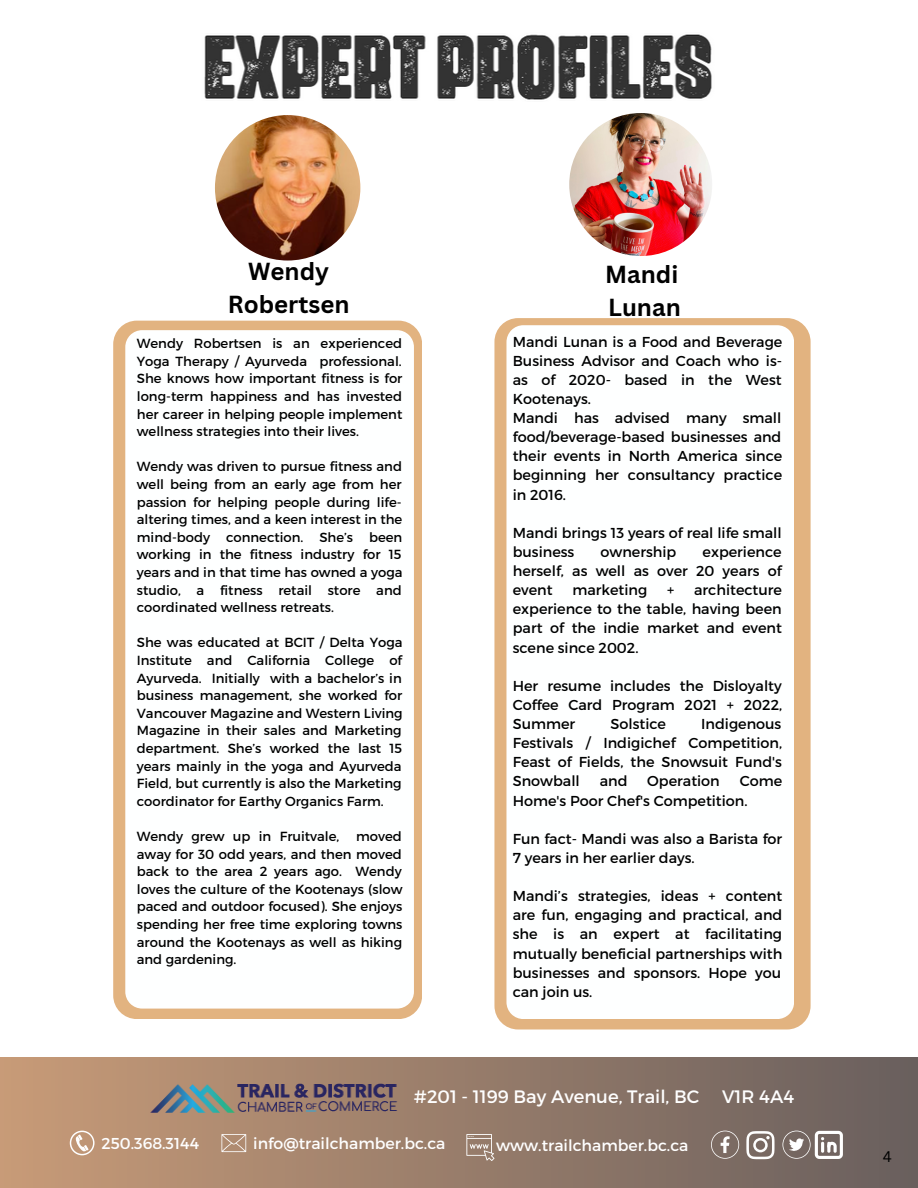
<style>
.page{position:relative;width:918px;height:1188px;background:#fff}
.page>*{position:absolute;margin:0;border:0;box-sizing:border-box;transform-origin:0 0}
.t1{font:700 24px/32.7px "Canva Sans";color:#000;text-align:center}
.t2{font:18px "Montserrat";color:#fefefe}
.t3{font:15.75px "Montserrat";color:#fefefe}
.t4{font:15.75px "Montserrat";color:#fff}
.t5{font:15px "Canva Sans";color:#000}
.t6{font:14.4px/19.2px "Montserrat";color:#000;text-align:justify}
.t7{font:13.2px/17.5px "Montserrat";color:#000;text-align:justify}
</style>
<div class="page">
<div style="left:0;top:1058px;width:918px;height:130px;background:linear-gradient(to right,#c89b78,#695f5d)"></div>
<svg style="left:70px;top:1131px;width:25px;height:24px"></svg>
<svg style="left:221px;top:1134px;width:25px;height:18px"></svg>
<svg style="left:746px;top:1131px;width:29px;height:28px"></svg>
<svg style="left:711px;top:1131px;width:28px;height:28px"></svg>
<svg style="left:466px;top:1134px;width:29px;height:27px"></svg>
<img style="left:137px;top:1073px;width:277px;height:48px">
<svg style="left:782px;top:1131px;width:61px;height:28px"></svg>
<img style="left:204px;top:34px;width:508px;height:66px">
<img style="left:215px;top:115px;width:145px;height:146px;border-radius:50%">
<div style="left:113px;top:321px;width:309px;height:698px;background:#e2b380;border-radius:24px"></div>
<div style="left:125px;top:330px;width:289px;height:679px;background:#feffff"></div>
<img style="left:569px;top:113px;width:143px;height:143px;border-radius:50%">
<div style="left:494px;top:318px;width:317px;height:712px;background:#e2b380;border-radius:24px"></div>
<div style="left:506px;top:325px;width:288px;height:694px;background:#feffff"></div>
<p class="t1" style="left:228px;top:254px;width:123px">Wendy<br>Robertsen</p>
<p class="t7" style="left:137px;top:334px;width:267px">Wendy Robertsen is an experienced Yoga Therapy / Ayurveda professional.<br>She knows how important fitness is for long-term happiness and has invested her career in helping people implement wellness strategies into their lives.</p>
<p class="t7" style="left:137px;top:457px;width:267px">Wendy was driven to pursue fitness and well being from an early age from her passion for helping people during life&shy;altering times, and a keen interest in the mind-body connection. She’s been working in the fitness industry for 15 years and in that time has owned a yoga studio, a fitness retail store and coordinated wellness retreats.</p>
<p class="t7" style="left:137px;top:633px;width:267px">She was educated at BCIT / Delta Yoga Institute and California College of Ayurveda. Initially with a bachelor’s in business management, she worked for Vancouver Magazine and Western Living Magazine in their sales and Marketing department. She’s worked the last 15 years mainly in the yoga and Ayurveda Field, but currently is also the Marketing coordinator for Earthy Organics Farm.</p>
<p class="t7" style="left:137px;top:827px;width:204px">Wendy grew up in Fruitvale,</p>
<p class="t7" style="left:137px;top:827px;width:267px;text-indent:219px">moved away for 30 odd years, and then moved back to the area 2 years ago. Wendy loves the culture of the Kootenays (slow paced and outdoor focused). She enjoys spending her free time exploring towns around the Kootenays as well as hiking and gardening.</p>
<p class="t1" style="left:605px;top:257px;width:75px">Mandi</p>
<p class="t1" style="left:608px;top:290px;width:74px">Lunan</p>
<p class="t6" style="left:513px;top:331px;width:271px">Mandi Lunan is a Food and Beverage Business Advisor and Coach who is&shy;as of 2020- based in the West Kootenays.</p>
<p class="t6" style="left:513px;top:408px;width:271px">Mandi has advised many small food/beverage-based businesses and their events in North America since beginning her consultancy practice in 2016.</p>
<p class="t6" style="left:513px;top:522px;width:270px">Mandi brings 13 years of real life small business</p>
<p class="t6" style="left:513px;top:542px;width:271px;text-indent:190px">experience herself, as well as over 20 years of event</p>
<p class="t6" style="left:601px;top:542px;width:77px">ownership</p>
<p class="t6" style="left:513px;top:580px;width:271px;text-indent:181px">architecture experience to the table, having been part of the indie market and event scene since 2002.</p>
<p class="t6" style="left:513px;top:675px;width:271px">Her resume includes the Disloyalty Coffee Card Program 2021 + 2022, Summer</p>
<p class="t6" style="left:573px;top:580px;width:76px">marketing</p>
<p class="t6" style="left:667px;top:580px;width:9px">+</p>
<p class="t6" style="left:513px;top:714px;width:271px;text-indent:188px">Indigenous Festivals / Indigichef Competition, Feast of Fields, the Snowsuit Fund's Snowball</p>
<p class="t6" style="left:611px;top:714px;width:57px">Solstice</p>
<p class="t6" style="left:600px;top:771px;width:29px">and</p>
<p class="t6" style="left:647px;top:771px;width:74px">Operation</p>
<p class="t6" style="left:513px;top:771px;width:271px;text-indent:227px">Come<br>Home's Poor Chef's Competition.</p>
<p class="t6" style="left:513px;top:828px;width:271px">Fun fact- Mandi was also a Barista for<br>7 years in her earlier days.</p>
<p class="t6" style="left:513px;top:886px;width:271px">Mandi’s strategies, ideas + content are fun, engaging and practical, and she is an expert at facilitating mutually beneficial partnerships with businesses and sponsors. Hope you can join us.</p>
<p class="t2" style="left:414px;top:1085px;width:287px">#201 - 1199 Bay Avenue, Trail, BC</p>
<p class="t2" style="left:722px;top:1085px;width:73px">V1R 4A4</p>
<p class="t3" style="left:102px;top:1134px;width:99px">250.368.3144</p>
<p class="t3" style="left:253px;top:1134px;width:194px">info@trailchamber.bc.ca</p>
<p class="t4" style="left:496px;top:1135px;width:194px">www.trailchamber.bc.ca</p>
<p class="t5" style="left:883px;top:1146px;width:11px">4</p>
</div>
